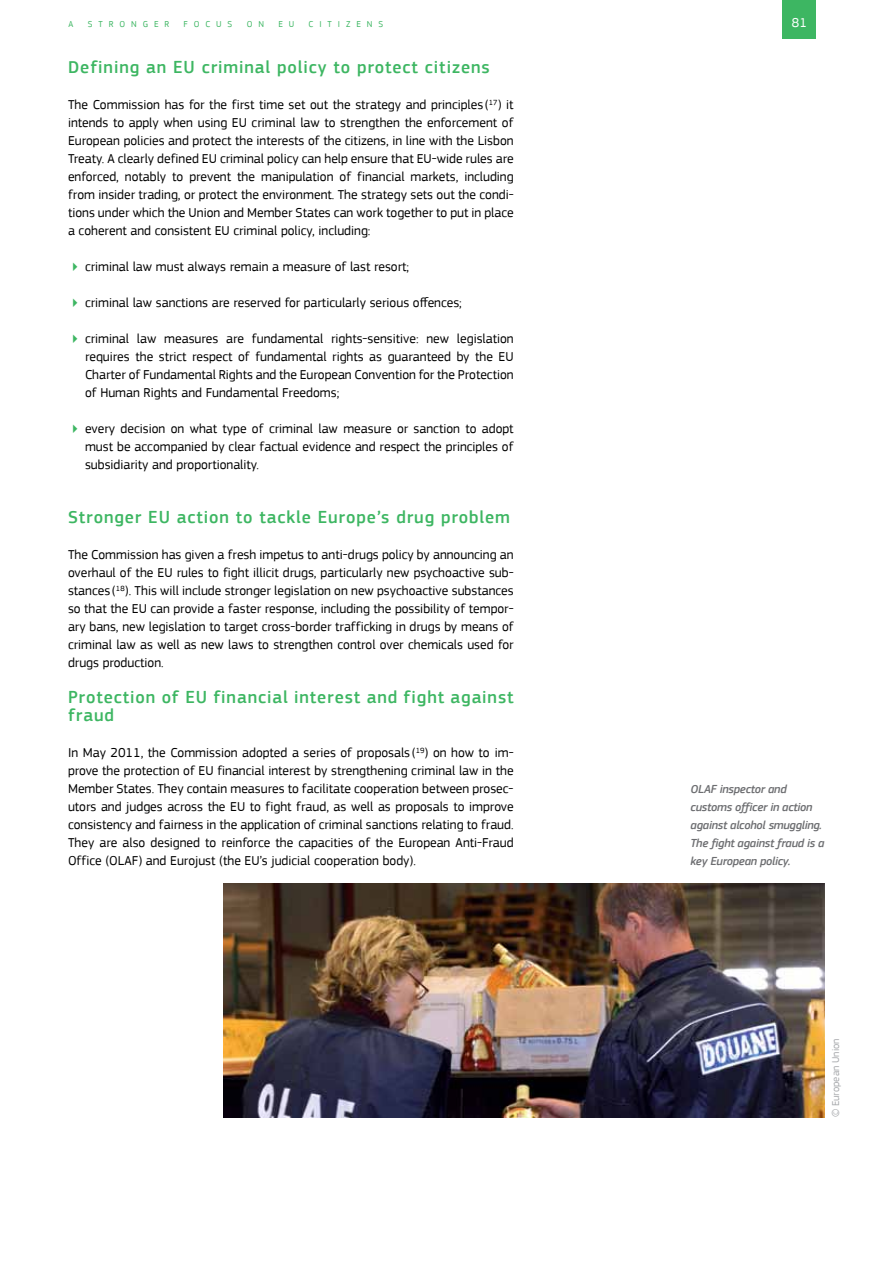
<style>
.page{position:relative;width:893px;height:1263px;background:#fff}
.page>*{position:absolute;margin:0;border:0;box-sizing:border-box;transform-origin:0 0}
.t1{font:500 18px/18px "PF Square Sans Pro";letter-spacing:.05em;color:#3db662}
.t2{font:13.5px/18px "PF Square Sans Pro";color:#000;text-align:justify}
.t3{font:13.5px "PF Square Sans Pro";color:#fff}
.t4{font:italic 500 12px/18px "PF Square Sans Pro";letter-spacing:-.02em;color:#6d6e71}
.t5{font:10.5px "PF Square Sans Pro";color:#a7a9ac}
.t6{font:9px "PF Square Sans Pro";letter-spacing:.66em;color:#3db662}
</style>
<div class="page">
<div style="left:783px;top:0;width:33px;height:38px;background:#3db662"></div>
<img style="left:224px;top:883px;width:601px;height:234px">
<p class="t6" style="left:69px;top:19px;width:6px">A</p>
<p class="t6" style="left:88px;top:19px;width:30px">stro</p>
<p class="t6" style="left:131px;top:19px;width:32px">nger</p>
<p class="t6" style="left:184px;top:19px;width:11px">focu</p>
<p class="t6" style="left:228px;top:19px;width:6px">s</p>
<p class="t6" style="left:247px;top:19px;width:19px">o n</p>
<p class="t6" style="left:278px;top:19px;width:17px">E U</p>
<p class="t6" style="left:309px;top:19px;width:76px">c itize ns</p>
<p class="t3" style="left:792px;top:14px;width:17px">81</p>
<h1 class="t1" style="left:68px;top:59px;width:423px">Defining an EU criminal policy to protect citizens</h1>
<p class="t2" style="left:68px;top:96px;width:447px">The Commission has for the first time set out the strategy and principles (<sup>17</sup>) it intends to apply when using EU criminal law to strengthen the enforcement of European policies and protect the interests of the citizens, in line with the Lisbon Treaty. A clearly defined EU criminal policy can help ensure that EU-wide rules are enforced, notably to prevent the manipulation of financial markets, including from insider trading, or protect the environment. The strategy sets out the condi&shy;tions under which the Union and Member States can work together to put in place a coherent and consistent EU criminal policy, including:</p>
<p class="t2" style="left:85px;top:258px;width:326px">criminal law must always remain a measure of last resort;</p>
<p class="t2" style="left:85px;top:294px;width:378px">criminal law sanctions are reserved for particularly serious offences;</p>
<p class="t2" style="left:85px;top:330px;width:430px">criminal law measures are fundamental rights-sensitive: new legislation requires the strict respect of fundamental rights as guaranteed by the EU Charter of Fundamental Rights and the European Convention for the Protection of Human Rights and Fundamental Freedoms;</p>
<p class="t2" style="left:85px;top:420px;width:430px">every decision on what type of criminal law measure or sanction to adopt must be accompanied by clear factual evidence and respect the principles of subsidiarity and proportionality.</p>
<h1 class="t1" style="left:68px;top:509px;width:444px">Stronger EU action to tackle Europe’s drug problem</h1>
<p class="t2" style="left:68px;top:546px;width:447px">The Commission has given a fresh impetus to anti-drugs policy by announcing an overhaul of the EU rules to fight illicit drugs, particularly new psychoactive sub&shy;stances (<sup>18</sup>). This will include stronger legislation on new psychoactive substances so that the EU can provide a faster response, including the possibility of tempor&shy;ary bans, new legislation to target cross-border trafficking in drugs by means of criminal law as well as new laws to strengthen control over chemicals used for drugs production.</p>
<h1 class="t1" style="left:68px;top:689px;width:447px">Protection of EU financial interest and fight against fraud</h1>
<p class="t2" style="left:68px;top:744px;width:447px">I n May 2011, the Commission adopted a series of proposals (<sup>19</sup>) on how to im&shy;prove the protection of EU financial interest by strengthening criminal law in the Member States. They contain measures to facilitate cooperation between prosec&shy;utors and judges across the EU to fight fraud, as well as proposals to improve consistency and fairness in the application of criminal sanctions relating to fraud.<br>They are also designed to reinforce the capacities of the European Anti-Fraud Office (OLAF) and Eurojust (the EU’s judicial cooperation body).</p>
<p class="t4" style="left:691px;top:781px;width:135px">OLAF inspector and customs officer in action against alcohol smuggling.<br>The fight against fraud is a key European policy.</p>
<p class="t5" style="left:829px;top:1117px;width:81px;rotate:-90deg">© European Union</p>
</div>
